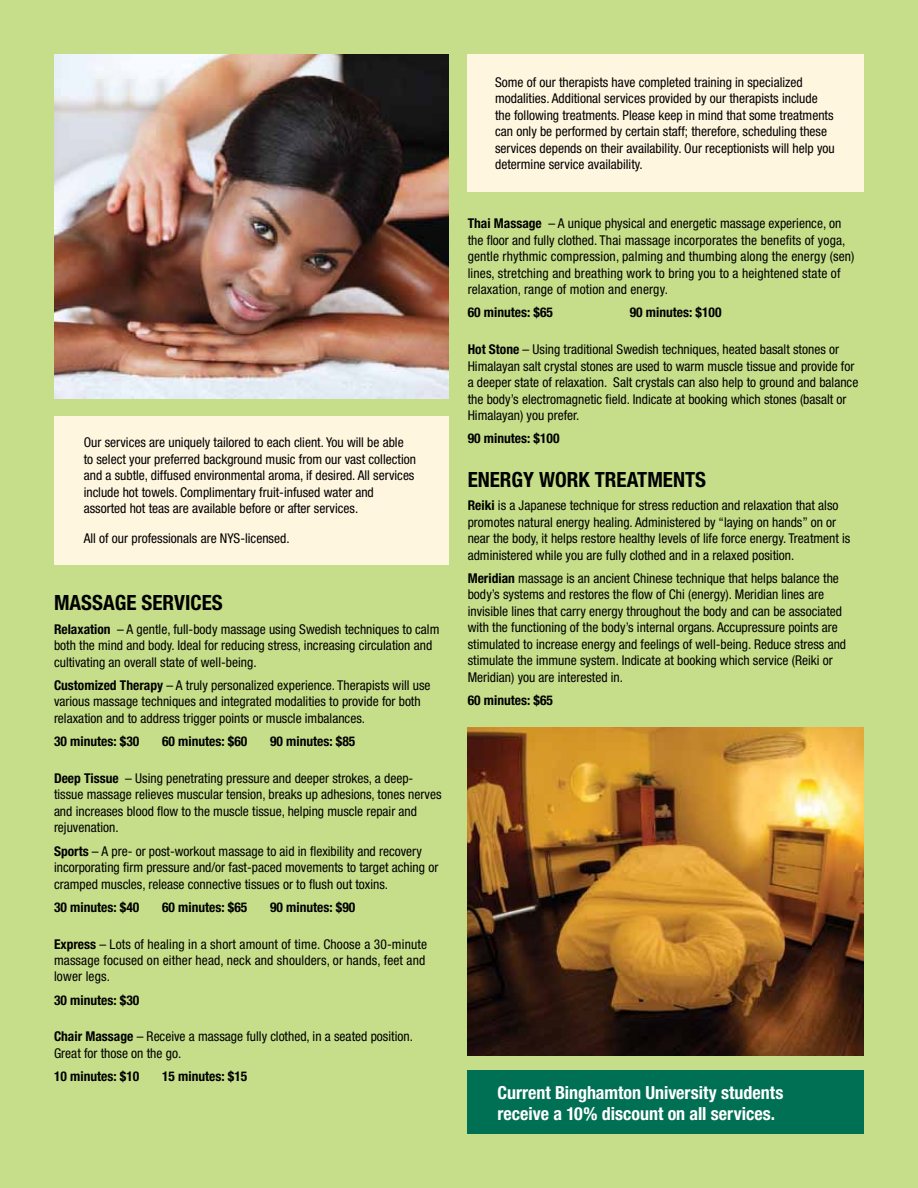
<style>
.page{position:relative;width:918px;height:1188px;background:#c6de89}
.page>*{position:absolute;margin:0;border:0;box-sizing:border-box;transform-origin:0 0}
.t1{font:700 condensed 21px "Helvetica Neue";color:#000}
.t2{font:700 condensed 18px/21px "Helvetica Neue";color:#fff}
.t3{font:condensed 13.5px/16.5px "Helvetica Neue";color:#000}
.t4{font:700 condensed 13.5px "Helvetica Neue";color:#000}
.s1{font-weight:700}
</style>
<div class="page">
<div style="left:54px;top:416px;width:395px;height:149px;background:#fff6e0"></div>
<div style="left:468px;top:1071px;width:396px;height:63px;background:#007055"></div>
<div style="left:468px;top:54px;width:396px;height:137px;background:#fff6e0"></div>
<img style="left:54px;top:54px;width:395px;height:345px">
<img style="left:468px;top:727px;width:396px;height:328px">
<p class="t3" style="left:84px;top:434px;width:334px">Our services are uniquely tailored to each client. You will be able to select your preferred background music from our vast collection and a subtle, diffused environmental aroma, if desired. All services include hot towels. Complimentary fruit-infused water and assorted hot teas are available before or after services.</p>
<p class="t3" style="left:84px;top:530px;width:207px">All of our professionals are NYS-licensed.</p>
<h1 class="t1" style="left:54px;top:590px;width:110px">Massage Services</h1>
<p class="t3" style="left:54px;top:620px;width:387px"><span class="s1">Relaxation</span> – A gentle, full-body massage using Swedish techniques to calm both the mind and body. Ideal for reducing stress, increasing circulation and cultivating an overall state of well-being.</p>
<p class="t3" style="left:54px;top:677px;width:378px"><span class="s1">Customized Therapy</span> – A truly personalized experience. Therapists will use various massage techniques and integrated modalities to provide for both relaxation and to address trigger points or muscle imbalances.</p>
<p class="t4" style="left:54px;top:733px;width:87px">30 minutes: $30</p>
<p class="t4" style="left:162px;top:733px;width:87px">60 minutes: $60</p>
<p class="t4" style="left:270px;top:733px;width:87px">90 minutes: $85</p>
<p class="t3" style="left:54px;top:770px;width:389px"><span class="s1">Deep Tissue</span> – Using penetrating pressure and deeper strokes, a deep&shy;tissue massage relieves muscular tension, breaks up adhesions, tones nerves and increases blood flow to the muscle tissue, helping muscle repair and rejuvenation.</p>
<p class="t3" style="left:54px;top:842px;width:386px"><span class="s1">Sports</span> – A pre- or post-workout massage to aid in flexibility and recovery incorporating firm pressure and/or fast-paced movements to target aching or cramped muscles, release connective tissues or to flush out toxins.</p>
<p class="t4" style="left:54px;top:899px;width:87px">30 minutes: $40</p>
<p class="t4" style="left:162px;top:899px;width:87px">60 minutes: $65</p>
<p class="t4" style="left:270px;top:899px;width:87px">90 minutes: $90</p>
<p class="t3" style="left:54px;top:935px;width:375px"><span class="s1">Express</span> – Lots of healing in a short amount of time. Choose a 30-minute massage focused on either head, neck and shoulders, or hands, feet and lower legs.</p>
<p class="t4" style="left:54px;top:992px;width:87px">30 minutes: $30</p>
<p class="t3" style="left:54px;top:1028px;width:360px"><span class="s1">Chair Massage</span> – Receive a massage fully clothed, in a seated position.<br>Great for those on the go.</p>
<p class="t4" style="left:54px;top:1068px;width:87px">10 minutes: $10</p>
<p class="t4" style="left:162px;top:1068px;width:87px">15 minutes: $15</p>
<p class="t3" style="left:495px;top:74px;width:341px">Some of our therapists have completed training in specialized modalities. Additional services provided by our therapists include the following treatments. Please keep in mind that some treatments can only be performed by certain staff; therefore, scheduling these services depends on their availability. Our receptionists will help you determine service availability.</p>
<p class="t3" style="left:468px;top:215px;width:388px"><span class="s1">Thai Massage</span> – A unique physical and energetic massage experience, on the floor and fully clothed. Thai massage incorporates the benefits of yoga, gentle rhythmic compression, palming and thumbing along the energy (sen) lines, stretching and breathing work to bring you to a heightened state of relaxation, range of motion and energy.</p>
<p class="t4" style="left:468px;top:304px;width:87px">60 minutes: $65</p>
<p class="t4" style="left:630px;top:304px;width:93px">90 minutes: $100</p>
<p class="t3" style="left:468px;top:341px;width:392px"><span class="s1">Hot Stone</span> – Using traditional Swedish techniques, heated basalt stones or Himalayan salt crystal stones are used to warm muscle tissue and provide for a deeper state of relaxation. Salt crystals can also help to ground and balance the body’s electromagnetic field. Indicate at booking which stones (basalt or Himalayan) you prefer.</p>
<p class="t4" style="left:468px;top:430px;width:93px">90 minutes: $100</p>
<h1 class="t1" style="left:468px;top:467px;width:238px">Energy Work Treatments</h1>
<p class="t3" style="left:468px;top:497px;width:384px"><span class="s1">Reiki</span> is a Japanese technique for stress reduction and relaxation that also promotes natural energy healing. Administered by “laying on hands” on or near the body, it helps restore healthy levels of life force energy. Treatment is administered while you are fully clothed and in a relaxed position.</p>
<p class="t3" style="left:468px;top:570px;width:380px"><span class="s1">Meridian</span> massage is an ancient Chinese technique that helps balance the body’s systems and restores the flow of Chi (energy). Meridian lines are invisible lines that carry energy throughout the body and can be associated with the functioning of the body’s internal organs. Accupressure points are stimulated to increase energy and feelings of well-being. Reduce stress and stimulate the immune system. Indicate at booking which service (Reiki or Meridian) you are interested in.</p>
<p class="t4" style="left:468px;top:692px;width:87px">60 minutes: $65</p>
<h2 class="t2" style="left:497px;top:1082px;width:288px">Current Binghamton University students receive a 10% discount on all services.</h2>
</div>
